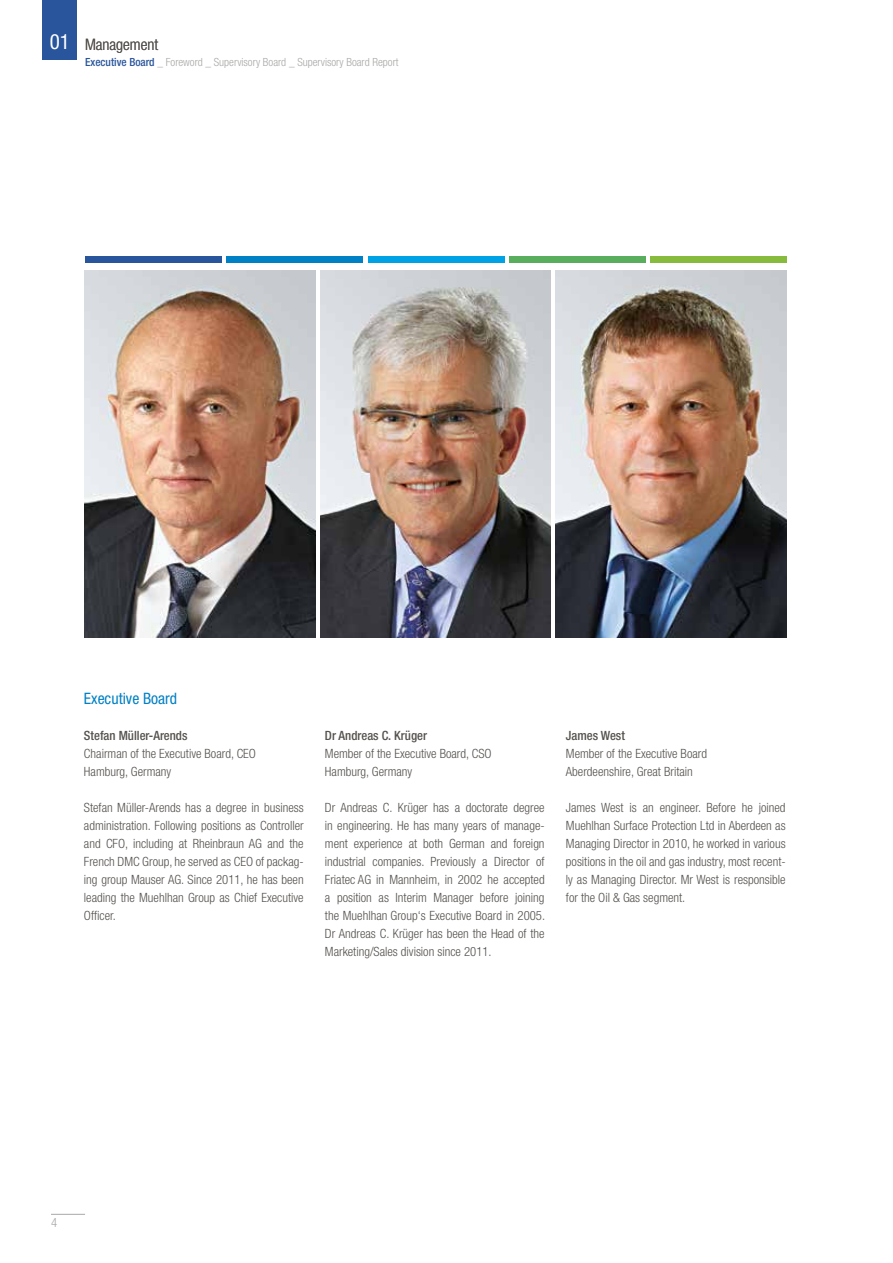
<style>
.page{position:relative;width:893px;height:1263px;background:#fff}
.page>*{position:absolute;margin:0;border:0;box-sizing:border-box;transform-origin:0 0}
.t1{font:condensed 15.75px "Helvetica Neue LT Std";color:#0080c5}
.t2{font:300 condensed 15.75px "Helvetica Neue LT Std";color:#55524e}
.t3{font:300 condensed 12.75px/18px "Helvetica Neue LT Std";color:#55524e}
.t4{font:500 condensed 12.75px "Helvetica Neue LT Std";color:#55524e}
.t5{font:300 condensed 12.75px "Helvetica Neue LT Std";color:#a9a8a6}
.t6{font:300 condensed 11.25px "Helvetica Neue LT Std";color:#a9a8a6}
.s1{font-weight:400;font-size:21px;color:#fff}
.s2{font-weight:500;color:#29559c}
</style>
<div class="page">
<img style="left:320px;top:270px;width:231px;height:368px">
<img style="left:84px;top:270px;width:231px;height:368px">
<img style="left:556px;top:270px;width:231px;height:368px">
<div style="left:85px;top:256px;width:137px;height:7px;background:#29559c"></div>
<div style="left:650px;top:256px;width:137px;height:7px;background:#87bb3e"></div>
<div style="left:368px;top:256px;width:136px;height:7px;background:#00a2e6"></div>
<div style="left:227px;top:256px;width:136px;height:7px;background:#0080c5"></div>
<div style="left:509px;top:256px;width:136px;height:7px;background:#58ae5c"></div>
<hr style="left:51px;top:1214px;width:34px;height:1px;background:#a9a8a6">
<div style="left:42px;top:0;width:35px;height:60px;background:#29559c"></div>
<p class="t2" style="left:50px;top:35px;width:110px"><span class="s1">01</span> Management</p>
<p class="t6" style="left:85px;top:55px;width:315px"><span class="s2">Executive Board</span> _ Foreword _ Supervisory Board _ Supervisory Board Report</p>
<p class="t1" style="left:84px;top:689px;width:95px">Executive Board</p>
<p class="t4" style="left:84px;top:727px;width:105px">Stefan Müller-Arends</p>
<p class="t3" style="left:84px;top:744px;width:174px">Chairman of the Executive Board, CEO<br>Hamburg, Germany</p>
<p class="t3" style="left:84px;top:798px;width:221px;text-align:justify">Stefan Müller-Arends has a degree in business administration. Following positions as Controller and CFO, including at Rheinbraun AG and the French DMC Group, he served as CEO of packag&shy;ing group Mauser AG. Since 2011, he has been leading the Muehlhan Group as Chief Executive Officer.</p>
<p class="t4" style="left:325px;top:727px;width:104px">Dr Andreas C. Krüger</p>
<p class="t3" style="left:325px;top:744px;width:168px">Member of the Executive Board, CSO<br>Hamburg, Germany</p>
<p class="t3" style="left:325px;top:798px;width:222px;text-align:justify">Dr Andreas C. Krüger has a doctorate degree in engineering. He has many years of manage&shy;ment experience at both German and foreign industrial companies. Previously a Director of Friatec AG in Mannheim, in 2002 he accepted a position as Interim Manager before joining the Muehlhan Group‘s Executive Board in 2005.<br>Dr Andreas C. Krüger has been the Head of the Marketing/Sales division since 2011.</p>
<p class="t4" style="left:566px;top:727px;width:61px">James West</p>
<p class="t3" style="left:566px;top:744px;width:143px">Member of the Executive Board<br>Aberdeenshire, Great Britain</p>
<p class="t3" style="left:566px;top:798px;width:221px;text-align:justify">James West is an engineer. Before he joined Muehlhan Surface Protection Ltd in Aberdeen as Managing Director in 2010, he worked in various positions in the oil and gas industry, most recent&shy;ly as Managing Director. Mr West is responsible for the Oil &amp; Gas segment.</p>
<p class="t5" style="left:51px;top:1215px;width:8px">4</p>
</div>
